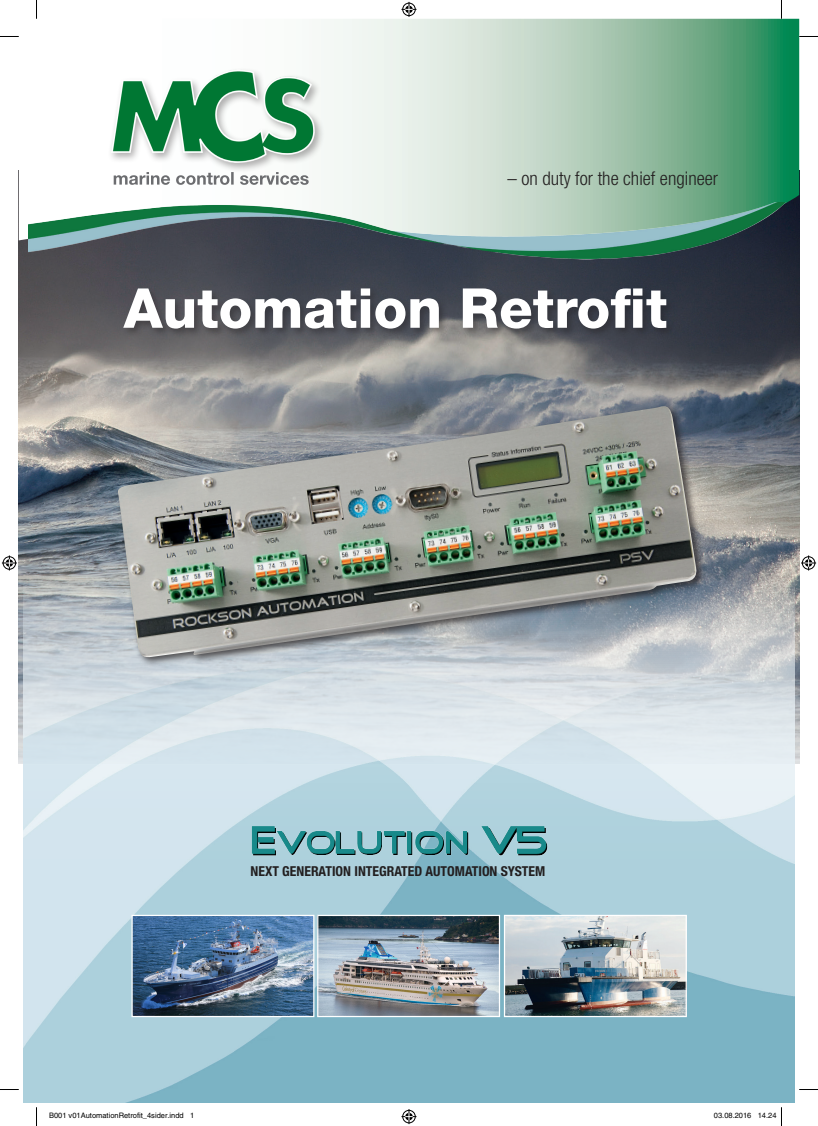
<style>
.page{position:relative;width:818px;height:1126px;background:#fff}
.page>*{position:absolute;margin:0;border:0;box-sizing:border-box;transform-origin:0 0}
.t1{font:800 55px "Helvetica Neue";color:#fff}
.t2{font:300 condensed 18.88px "Helvetica Neue";color:#231f20}
.t3{font:700 condensed 13.75px "Helvetica Neue";color:#231f20}
.t4{font:7.5px "Helvetica";color:#000}
</style>
<div class="page">
<img style="left:19px;top:242px;width:779px;height:521px">
<svg style="left:19px;top:19px;width:779px;height:223px"></svg>
<img style="left:23px;top:579px;width:771px;height:523px">
<img style="left:248px;top:823px;width:305px;height:42px">
<img style="left:319px;top:916px;width:179px;height:99px">
<div style="left:317px;top:914px;width:183px;height:103px;border:1px solid #fff"></div>
<img style="left:133px;top:916px;width:179px;height:99px">
<div style="left:131px;top:914px;width:183px;height:103px;border:1px solid #fff"></div>
<img style="left:505px;top:916px;width:179px;height:99px">
<div style="left:503px;top:914px;width:183px;height:103px;border:1px solid #fff"></div>
<img style="left:28px;top:202px;width:765px;height:65px">
<div style="left:108px;top:67px;width:216px;height:106px;background:#231f20;opacity:.35"></div>
<img style="left:110px;top:62px;width:224px;height:105px">
<svg style="left:114px;top:172px;width:194px;height:13px"></svg>
<div style="left:121px;top:286px;width:554px;height:52px;background:#231f20;opacity:.4"></div>
<div style="left:115px;top:403px;width:591px;height:264px;background:#231f20;opacity:.75"></div>
<img style="left:115px;top:406px;width:584px;height:252px">
<svg style="left:0;top:36px;width:19px;height:1px"></svg>
<svg style="left:798px;top:36px;width:19px;height:1px"></svg>
<svg style="left:0;top:1089px;width:19px;height:1px"></svg>
<svg style="left:799px;top:1089px;width:18px;height:1px"></svg>
<svg style="left:36px;top:0;width:1px;height:19px"></svg>
<svg style="left:36px;top:1107px;width:1px;height:18px"></svg>
<svg style="left:401px;top:2px;width:15px;height:15px"></svg>
<svg style="left:401px;top:1109px;width:15px;height:14px"></svg>
<svg style="left:2px;top:555px;width:15px;height:15px"></svg>
<svg style="left:801px;top:555px;width:14px;height:15px"></svg>
<p class="t2" style="left:507px;top:168px;width:212px">– on duty for the chief engineer</p>
<p class="t1" style="left:124px;top:275px;width:544px">Automation Retrofit</p>
<p class="t3" style="left:250px;top:862px;width:296px">NEXT GENERATION INTEGRATED AUTOMATION SYSTEM</p>
<p class="t4" style="left:49px;top:1111px;width:147px">B001 v01AutomationRetrofit_4sider.indd 1</p>
<p class="t4" style="left:713px;top:1111px;width:64px">03.08.2016 14.24</p>
</div>
